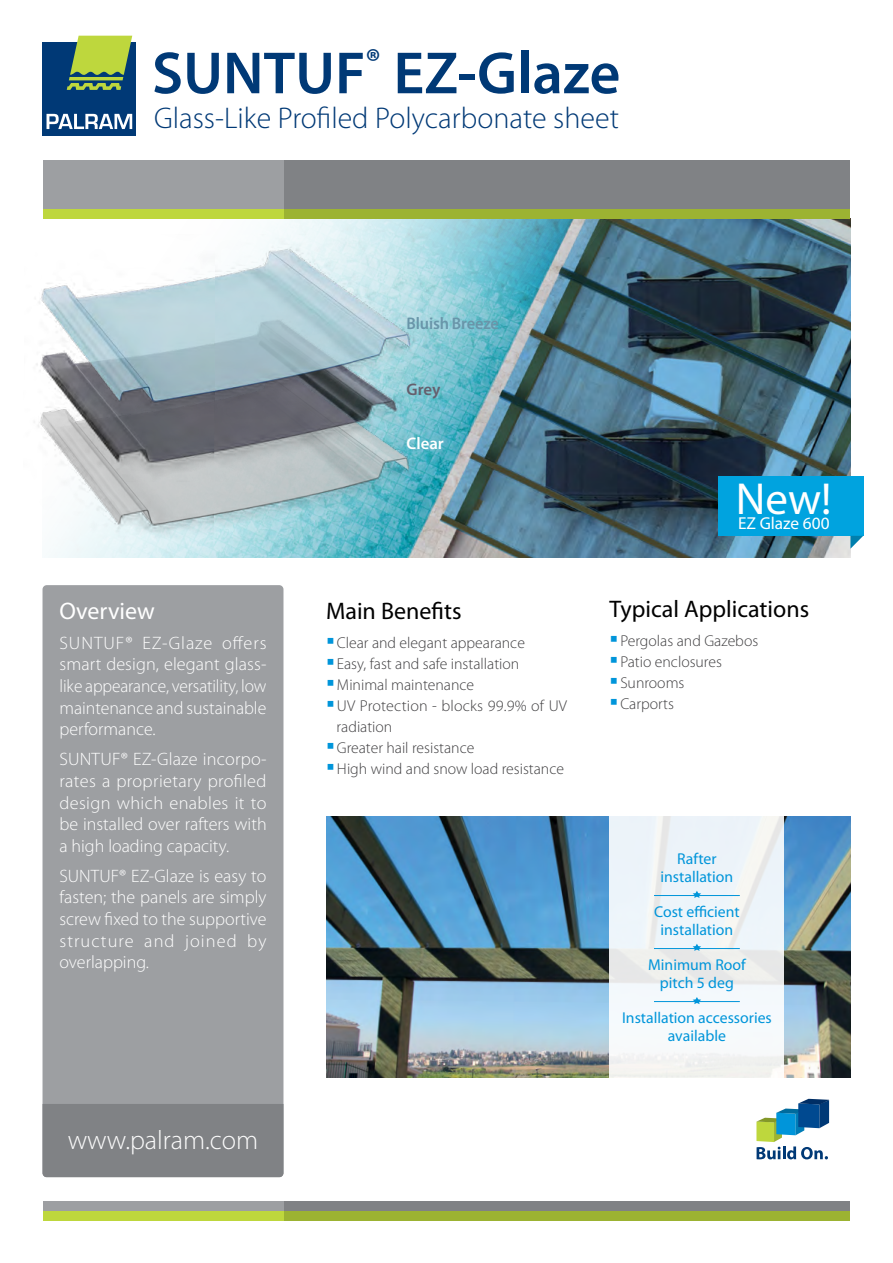
<style>
.page{position:relative;width:893px;height:1263px;background:#fff}
.page>*{position:absolute;margin:0;border:0;box-sizing:border-box;transform-origin:0 0}
.t1{font:600 60px "Myriad Pro";color:#003976}
.t2{font:45px "Myriad Pro";color:#fff}
.t3{font:300 30px "Myriad Pro";color:#003976}
.t4{font:300 27px "Myriad Pro";color:#fff}
.t5{font:24px "Myriad Pro";color:#000}
.t6{font:24px "Myriad Pro";color:#fff}
.t7{font:300 18px/21.6px "Myriad Pro";color:#fff;text-align:justify}
.t8{font:17.25px "Myriad Pro";color:#fff}
.t9{font:600 16.8px "Myriad Pro";letter-spacing:-.005em;color:#6995a9}
.t10{font:600 16.8px "Myriad Pro";color:#fff}
.t11{font:600 16.8px "Myriad Pro";color:#655f6d}
.t12{font:300 15.75px/21px "Myriad Pro";color:#414042}
.t13{font:15.75px/18px "Myriad Pro";color:#0095da;text-align:center}
</style>
<div class="page">
<img style="left:53px;top:219px;width:797px;height:338px">
<img style="left:326px;top:816px;width:524px;height:261px">
<svg style="left:609px;top:816px;width:175px;height:261px;fill:#eef4f9"></svg>
<div style="left:43px;top:585px;width:240px;height:592px;background:#9d9fa2;border-radius:4px"></div>
<div style="left:43px;top:1104px;width:240px;height:73px;background:#808285"></div>
<div style="left:43px;top:42px;width:93px;height:94px;background:#003976"></div>
<svg style="left:47px;top:114px;width:85px;height:15px"></svg>
<svg style="left:67px;top:36px;width:65px;height:54px"></svg>
<svg style="left:756px;top:1099px;width:73px;height:60px"></svg>
<div style="left:283px;top:160px;width:567px;height:59px;background:#808285"></div>
<div style="left:43px;top:160px;width:240px;height:59px;background:#9d9fa2"></div>
<div style="left:283px;top:209px;width:567px;height:10px;background:#9cb332"></div>
<div style="left:43px;top:209px;width:240px;height:10px;background:#bed73d"></div>
<div style="left:283px;top:1211px;width:567px;height:9px;background:#9cb332"></div>
<div style="left:283px;top:1201px;width:567px;height:10px;background:#808285"></div>
<div style="left:43px;top:1211px;width:240px;height:9px;background:#bed73d"></div>
<div style="left:43px;top:1201px;width:240px;height:10px;background:#9d9fa2"></div>
<div style="left:718px;top:477px;width:145px;height:59px;background:#00a3df"></div>
<svg style="left:850px;top:536px;width:13px;height:13px"></svg>
<hr style="left:654px;top:895px;width:86px;height:1px;background:#0095da">
<hr style="left:654px;top:948px;width:86px;height:1px;background:#0095da">
<hr style="left:654px;top:1001px;width:86px;height:1px;background:#0095da">
<svg style="left:693px;top:891px;width:8px;height:7px"></svg>
<svg style="left:693px;top:944px;width:8px;height:7px"></svg>
<svg style="left:693px;top:997px;width:8px;height:7px"></svg>
<img style="left:53px;top:419px;width:372px;height:123px">
<img style="left:34px;top:419px;width:378px;height:62px">
<img style="left:36px;top:234px;width:390px;height:185px">
<h1 class="t1" style="left:152px;top:40px;width:470px">SUNTUF<sup>®</sup> EZ-Glaze</h1>
<h3 class="t3" style="left:154px;top:102px;width:466px">Glass-Like Profiled Polycarbonate sheet</h3>
<p class="t9" style="left:406px;top:314px;width:94px">Bluish Breeze</p>
<p class="t11" style="left:406px;top:380px;width:36px">Grey</p>
<h3 class="t6" style="left:59px;top:598px;width:97px">Overview</h3>
<p class="t7" style="left:59px;top:632px;width:209px">SUNTUF® EZ-Glaze offers smart design, elegant glass&shy;like appearance, versatility, low maintenance and sustainable performance.</p>
<p class="t7" style="left:59px;top:749px;width:209px">SUNTUF® EZ-Glaze incorpo&shy;rates a proprietary profiled design which enables it to be installed over rafters with a high loading capacity.</p>
<p class="t7" style="left:59px;top:865px;width:209px">SUNTUF® EZ-Glaze is easy to fasten; the panels are simply screw fixed to the supportive structure and joined by overlapping.</p>
<h3 class="t4" style="left:67px;top:1125px;width:192px">www.palram.com</h3>
<p class="t10" style="left:406px;top:434px;width:39px">Clear</p>
<h3 class="t5" style="left:326px;top:598px;width:137px">Main Benefits</h3>
<p class="t12" style="left:337px;top:633px;width:232px">Clear and elegant appearance<br>Easy, fast and safe installation<br>Minimal maintenance<br>UV Protection - blocks 99.9% of UV radiation<br>Greater hail resistance<br>High wind and snow load resistance</p>
<h2 class="t2" style="left:736px;top:474px;width:97px">New!</h2>
<p class="t8" style="left:738px;top:514px;width:93px">EZ Glaze 600</p>
<h3 class="t5" style="left:609px;top:595px;width:201px">Typical Applications</h3>
<p class="t12" style="left:620px;top:631px;width:139px">Pergolas and Gazebos<br>Patio enclosures<br>Sunrooms<br>Carports</p>
<p class="t13" style="left:660px;top:850px;width:74px">Rafter installation</p>
<p class="t13" style="left:654px;top:903px;width:87px">Cost efficient installation</p>
<p class="t13" style="left:648px;top:956px;width:99px">Minimum Roof pitch 5 deg</p>
<p class="t13" style="left:622px;top:1009px;width:151px">Installation accessories available</p>
</div>
